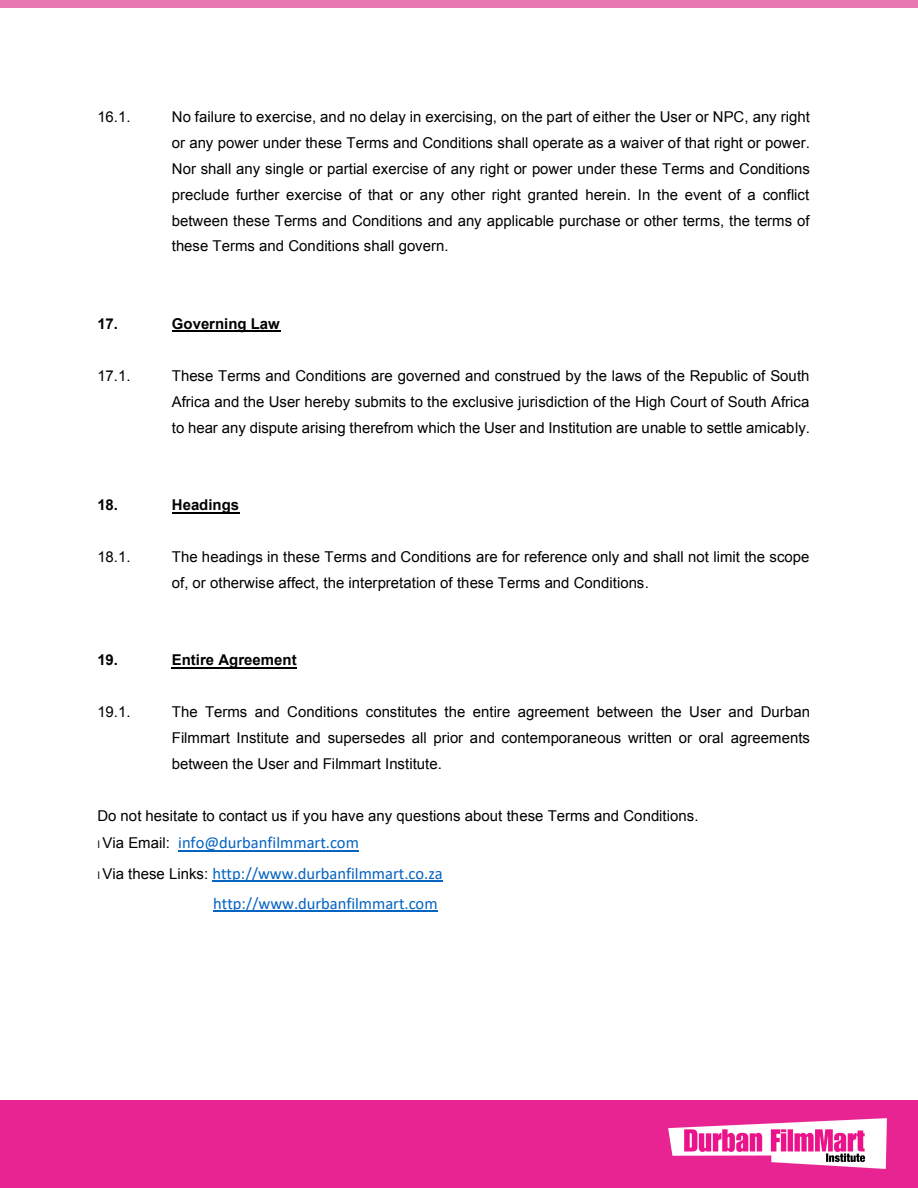
<style>
.page{position:relative;width:918px;height:1188px;background:#fff}
.page>*{position:absolute;margin:0;border:0;box-sizing:border-box;transform-origin:0 0}
.t1{font:16.5px "Calibri";color:#0563c1}
.t2{font:15px/26px "Arial";color:#000;text-align:justify}
.t3{font:700 15px "Arial";color:#000}
.s1{font-size:11.4px;color:#000}
.s2{font-family:"Arial";font-size:15px;color:#000}
</style>
<div class="page">
<hr style="left:172px;top:331px;width:108px;height:1px;background:#000">
<hr style="left:172px;top:512px;width:67px;height:1px;background:#000">
<hr style="left:172px;top:667px;width:125px;height:2px;background:#000">
<hr style="left:178px;top:850px;width:181px;height:1px;background:#0563c1">
<hr style="left:212px;top:880px;width:231px;height:1px;background:#0563c1">
<hr style="left:213px;top:910px;width:225px;height:1px;background:#0563c1">
<div style="left:0;top:0;width:918px;height:7px;background:#e778b0"></div>
<div style="left:0;top:1100px;width:918px;height:88px;background:#e82492"></div>
<img style="left:669px;top:1119px;width:218px;height:49px">
<p class="t2" style="left:97px;top:104px;width:35px">16.1.</p>
<p class="t2" style="left:172px;top:104px;width:640px">No failure to exercise, and no delay in exercising, on the part of either the User or NPC, any right or any power under these Terms and Conditions shall operate as a waiver of that right or power.<br>Nor shall any single or partial exercise of any right or power under these Terms and Conditions preclude further exercise of that or any other right granted herein. In the event of a conflict between these Terms and Conditions and any applicable purchase or other terms, the terms of these Terms and Conditions shall govern.</p>
<p class="t3" style="left:97px;top:314px;width:22px">17.</p>
<p class="t3" style="left:172px;top:314px;width:110px">Governing Law</p>
<p class="t2" style="left:97px;top:363px;width:35px">17.1.</p>
<p class="t2" style="left:172px;top:363px;width:640px">These Terms and Conditions are governed and construed by the laws of the Republic of South Africa and the User hereby submits to the exclusive jurisdiction of the High Court of South Africa to hear any dispute arising therefrom which the User and Institution are unable to settle amicably.</p>
<p class="t3" style="left:97px;top:495px;width:22px">18.</p>
<p class="t3" style="left:172px;top:495px;width:69px">Headings</p>
<p class="t2" style="left:97px;top:544px;width:35px">18.1.</p>
<p class="t2" style="left:172px;top:544px;width:639px">The headings in these Terms and Conditions are for reference only and shall not limit the scope of, or otherwise affect, the interpretation of these Terms and Conditions.</p>
<p class="t3" style="left:97px;top:650px;width:22px">19.</p>
<p class="t3" style="left:172px;top:650px;width:126px">Entire Agreement</p>
<p class="t2" style="left:97px;top:699px;width:35px">19.1.</p>
<p class="t2" style="left:172px;top:699px;width:640px">The Terms and Conditions constitutes the entire agreement between the User and Durban Filmmart Institute and supersedes all prior and contemporaneous written or oral agreements between the User and Filmmart Institute.</p>
<p class="t2" style="left:97px;top:803px;width:603px">Do not hesitate to contact us if you have any questions about these Terms and Conditions.</p>
<p class="t1" style="left:97px;top:831px;width:263px"><span class="s1">l</span> <span class="s2">Via Email:</span> info@durbanfilmmart.com</p>
<p class="t1" style="left:97px;top:862px;width:347px"><span class="s1">l</span> <span class="s2">Via these Links:</span> http://www.durbanfilmmart.co.za</p>
<p class="t1" style="left:213px;top:892px;width:226px">http://www.durbanfilmmart.com</p>
</div>
